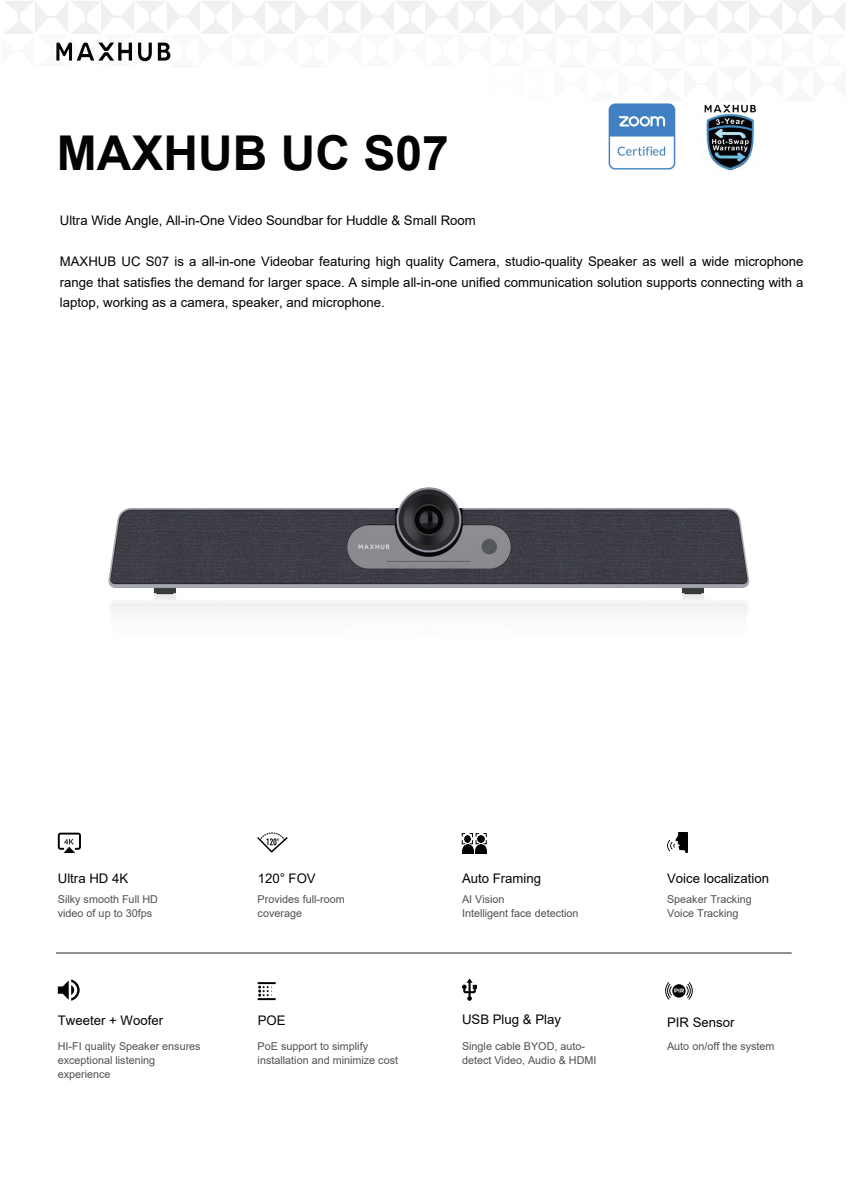
<style>
.page{position:relative;width:848px;height:1200px;background:#fff}
.page>*{position:absolute;margin:0;border:0;box-sizing:border-box;transform-origin:0 0}
.t1{font:700 48px "Arial";color:#030303}
.t2{font:13.2px/20.4px "Arial";color:#030303;text-align:justify}
.t3{font:10.8px/14.1px "Arial";color:#534e4b}
.t4{font:10.8px/14.1px "Arial";color:#544f4d}
</style>
<div class="page">
<svg style="left:57px;top:953px;width:734px;height:1px"></svg>
<svg style="left:138px;top:43px;width:14px;height:18px"></svg>
<svg style="left:158px;top:43px;width:12px;height:18px"></svg>
<svg style="left:56px;top:43px;width:76px;height:18px"></svg>
<img style="left:704px;top:104px;width:53px;height:66px">
<img style="left:108px;top:487px;width:642px;height:96px">
<svg style="left:257px;top:832px;width:31px;height:21px"></svg>
<svg style="left:461px;top:833px;width:26px;height:20px"></svg>
<svg style="left:462px;top:979px;width:15px;height:22px"></svg>
<svg style="left:258px;top:982px;width:18px;height:18px"></svg>
<svg style="left:58px;top:833px;width:23px;height:20px"></svg>
<img style="left:667px;top:833px;width:20px;height:20px">
<svg style="left:665px;top:982px;width:28px;height:18px"></svg>
<img style="left:109px;top:583px;width:640px;height:31px">
<svg style="left:58px;top:979px;width:22px;height:22px"></svg>
<img style="left:608px;top:103px;width:67px;height:66px">
<h1 class="t1" style="left:57px;top:119px;width:394px">MAXHUB UC S07</h1>
<p class="t2" style="left:60px;top:210px;width:417px">Ultra Wide Angle, All-in-One Video Soundbar for Huddle &amp; Small Room</p>
<p class="t2" style="left:60px;top:251px;width:745px">MAXHUB UC S07 is a all-in-one Videobar featuring high quality Camera, studio-quality Speaker as well a wide microphone range that satisfies the demand for larger space. A simple all-in-one unified communication solution supports connecting with a laptop, working as a camera, speaker, and microphone.</p>
<p class="t2" style="left:58px;top:868px;width:72px">Ultra HD 4K</p>
<p class="t3" style="left:58px;top:892px;width:102px">Silky smooth Full HD video of up to 30fps</p>
<p class="t2" style="left:58px;top:1010px;width:107px">Tweeter + Woofer</p>
<p class="t4" style="left:58px;top:1039px;width:144px">HI-FI quality Speaker ensures exceptional listening experience</p>
<p class="t2" style="left:258px;top:868px;width:60px">120° FOV</p>
<p class="t3" style="left:258px;top:892px;width:89px">Provides full-room coverage</p>
<p class="t2" style="left:258px;top:1010px;width:29px">POE</p>
<p class="t3" style="left:258px;top:1039px;width:142px">PoE support to simplify installation and minimize cost</p>
<p class="t2" style="left:462px;top:868px;width:81px">Auto Framing</p>
<p class="t3" style="left:462px;top:892px;width:118px">AI Vision<br>Intelligent face detection</p>
<p class="t2" style="left:462px;top:1009px;width:101px">USB Plug &amp; Play</p>
<p class="t3" style="left:462px;top:1039px;width:136px">Single cable BYOD, auto&shy;detect Video, Audio &amp; HDMI</p>
<p class="t2" style="left:667px;top:868px;width:103px">Voice localization</p>
<p class="t3" style="left:667px;top:892px;width:86px">Speaker Tracking<br>Voice Tracking</p>
<p class="t2" style="left:667px;top:1012px;width:69px">PIR Sensor</p>
<p class="t3" style="left:667px;top:1039px;width:109px">Auto on/off the system</p>
</div>
